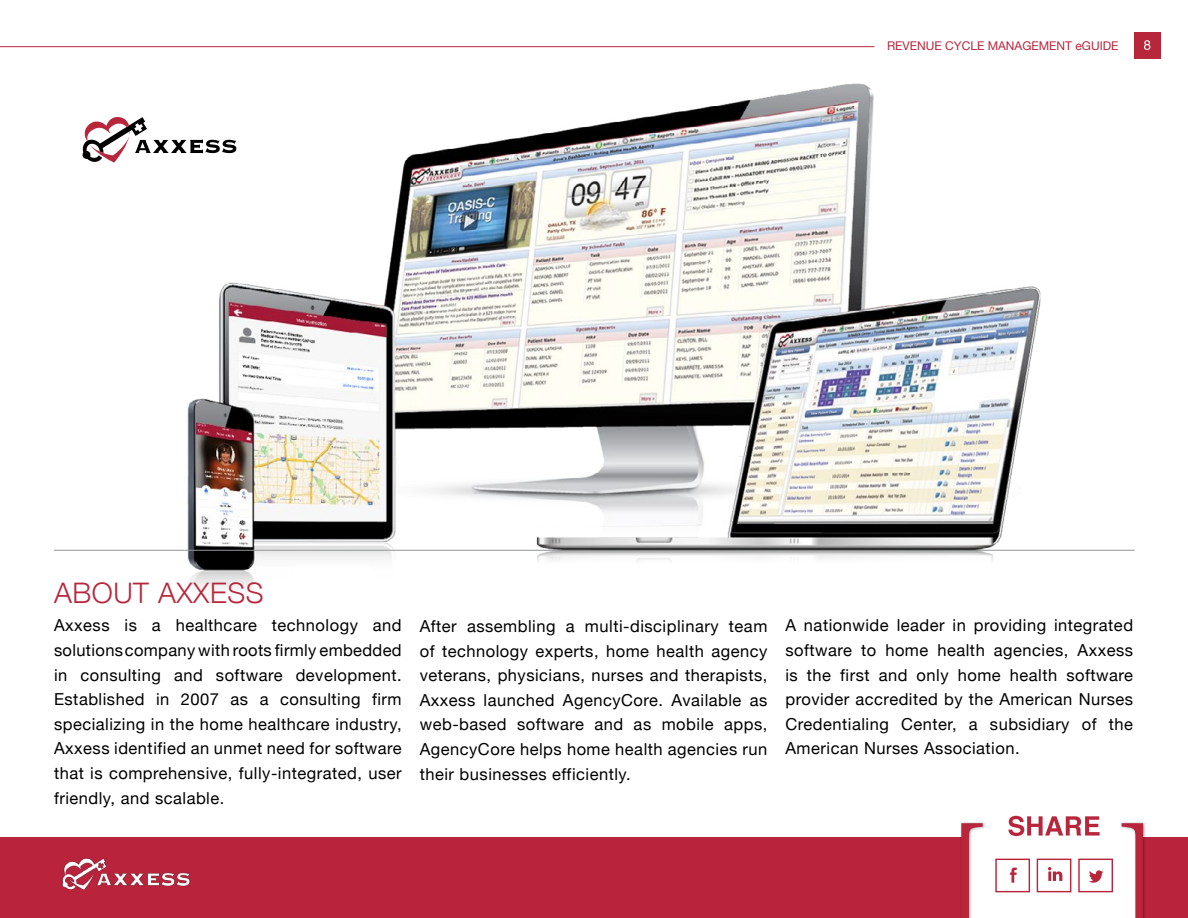
<style>
.page{position:relative;width:1188px;height:918px;background:#fff}
.page>*{position:absolute;margin:0;border:0;box-sizing:border-box;transform-origin:0 0}
.t1{font:126px "Minion Pro";color:#b8263c}
.t2{font:300 28.35px "Helvetica Neue";letter-spacing:.02em;color:#b8263c}
.t3{font:16.5px/24.6px "Helvetica Neue";letter-spacing:.03em;color:#000;text-align:justify}
.t4{font:12px "Helvetica Neue";color:#b8263c}
</style>
<div class="page">
<svg style="left:82px;top:117px;width:77px;height:46px"></svg>
<div style="left:1134px;top:32px;width:27px;height:27px;background:#b8263c"></div>
<hr style="left:0;top:46px;width:874px;height:1px;background:#b8263c">
<svg style="left:1144px;top:40px;width:6px;height:10px"></svg>
<img style="left:159px;top:46px;width:904px;height:543px">
<div style="left:0;top:837px;width:1188px;height:81px;background:#b9243c"></div>
<img style="left:62px;top:858px;width:128px;height:32px">
<svg style="left:1008px;top:816px;width:92px;height:6px"></svg>
<div style="left:960px;top:822px;width:186px;height:96px;background:#000;opacity:.4"></div>
<div style="left:995px;top:859px;width:35px;height:33px;background:#fff;border:1px solid #b9243c"></div>
<svg style="left:1010px;top:868px;width:7px;height:15px"></svg>
<div style="left:1037px;top:859px;width:34px;height:33px;background:#fff;border:1px solid #b8263c"></div>
<svg style="left:1048px;top:867px;width:14px;height:14px"></svg>
<div style="left:1078px;top:859px;width:35px;height:33px;background:#fff;border:1px solid #b8263c"></div>
<svg style="left:1089px;top:870px;width:14px;height:13px"></svg>
<hr style="left:54px;top:550px;width:1081px;height:1px;background:#939598">
<h2 class="t2" style="left:54px;top:570px;width:211px">ABOUT AXXESS</h2>
<p class="t4" style="left:887px;top:37px;width:233px">REVENUE CYCLE MANAGEMENT eGUIDE</p>
<p class="t3" style="left:54px;top:614px;width:349px">Axxess is a healthcare technology and solutions company with roots firmly embedded in consulting and software development.<br>Established in 2007 as a consulting firm specializing in the home healthcare industry, Axxess identified an unmet need for software that is comprehensive, fully-integrated, user friendly, and scalable.</p>
<p class="t3" style="left:420px;top:615px;width:349px">After assembling a multi-disciplinary team of technology experts, home health agency veterans, physicians, nurses and therapists, Axxess launched AgencyCore. Available as web-based software and as mobile apps, AgencyCore helps home health agencies run their businesses efficiently.</p>
<p class="t3" style="left:785px;top:614px;width:349px">A nationwide leader in providing integrated software to home health agencies, Axxess is the first and only home health software provider accredited by the American Nurses Credentialing Center, a subsidiary of the American Nurses Association.</p>
<h1 class="t1" style="left:946px;top:787px;width:213px">[ ]</h1>
</div>
